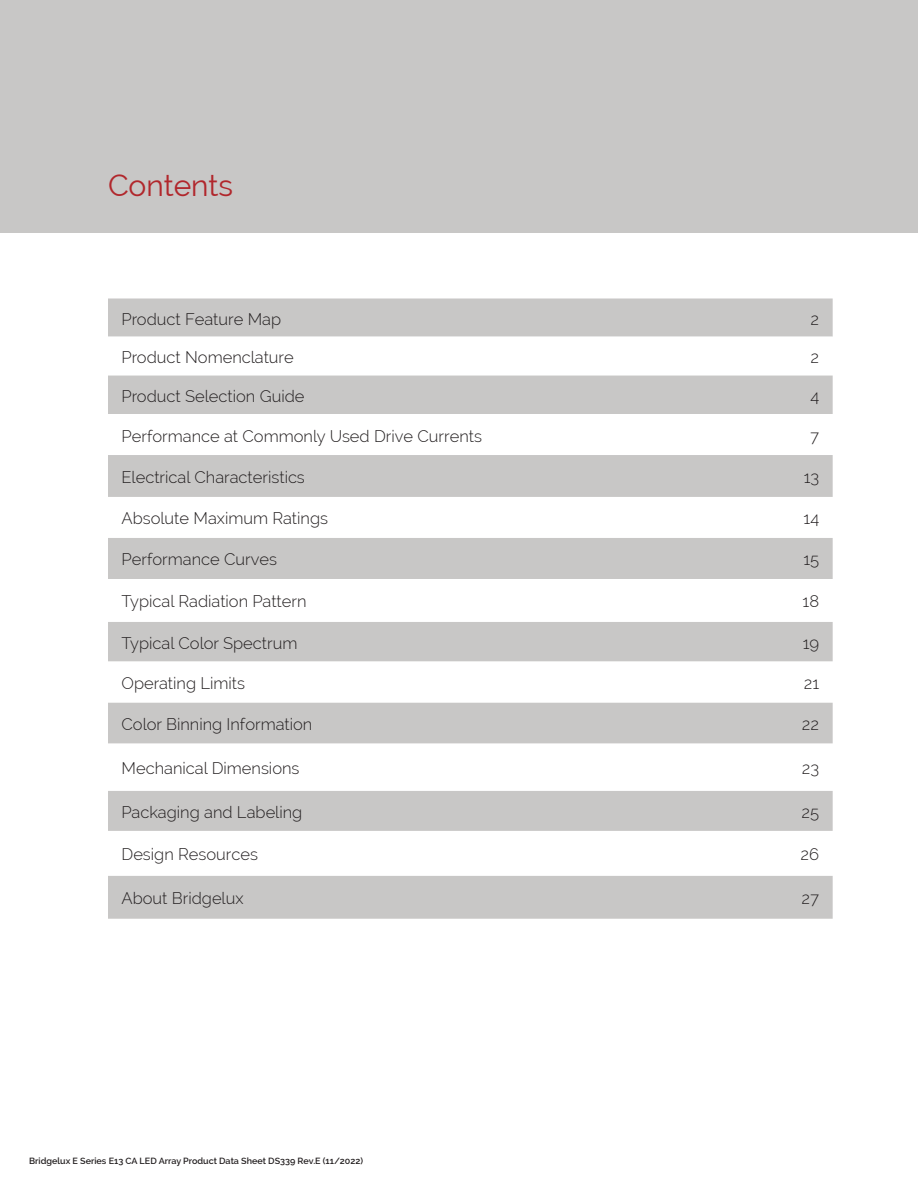
<style>
.page{position:relative;width:918px;height:1188px;background:#fff}
.page>*{position:absolute;margin:0;border:0;box-sizing:border-box;transform-origin:0 0}
.section_header{font:30px "Raleway";color:#b1272c}
.main_text_block{font:300 16.5px "Raleway";color:#231f20}
.t1{font:600 9px "Raleway";color:#231f20}
</style>
<div class="page">
<div style="left:0;top:0;width:918px;height:233px;background:#c8c7c6"></div>
<div style="left:108px;top:298px;width:725px;height:39px;background:#c8c7c6"></div>
<svg style="left:108px;top:376px;width:725px;height:543px;fill:#c8c7c6"></svg>
<p class="section_header" style="left:108px;top:168px;width:127px">Contents</p>
<p class="main_text_block" style="left:122px;top:309px;width:161px">Product Feature Map</p>
<p class="main_text_block" style="left:811px;top:309px;width:10px">2</p>
<p class="main_text_block" style="left:122px;top:348px;width:174px">Product Nomenclature</p>
<p class="main_text_block" style="left:811px;top:348px;width:10px">2</p>
<p class="main_text_block" style="left:122px;top:386px;width:185px">Product Selection Guide</p>
<p class="main_text_block" style="left:810px;top:386px;width:10px">4</p>
<p class="main_text_block" style="left:122px;top:426px;width:362px">Performance at Commonly Used Drive Currents</p>
<p class="main_text_block" style="left:810px;top:426px;width:10px">7</p>
<p class="main_text_block" style="left:122px;top:468px;width:185px">Electrical Characteristics</p>
<p class="main_text_block" style="left:804px;top:468px;width:17px">13</p>
<p class="main_text_block" style="left:121px;top:509px;width:208px">Absolute Maximum Ratings</p>
<p class="main_text_block" style="left:804px;top:509px;width:17px">14</p>
<p class="main_text_block" style="left:121px;top:550px;width:157px">Performance Curves</p>
<p class="main_text_block" style="left:803px;top:550px;width:17px">15</p>
<p class="main_text_block" style="left:121px;top:592px;width:187px">Typical Radiation Pattern</p>
<p class="main_text_block" style="left:803px;top:592px;width:18px">18</p>
<p class="main_text_block" style="left:121px;top:633px;width:178px">Typical Color Spectrum</p>
<p class="main_text_block" style="left:803px;top:633px;width:18px">19</p>
<p class="main_text_block" style="left:121px;top:674px;width:125px">Operating Limits</p>
<p class="main_text_block" style="left:804px;top:674px;width:17px">21</p>
<p class="main_text_block" style="left:121px;top:715px;width:192px">Color Binning Information</p>
<p class="main_text_block" style="left:802px;top:715px;width:19px">22</p>
<p class="main_text_block" style="left:121px;top:759px;width:180px">Mechanical Dimensions</p>
<p class="main_text_block" style="left:802px;top:759px;width:19px">23</p>
<p class="main_text_block" style="left:121px;top:802px;width:182px">Packaging and Labeling</p>
<p class="main_text_block" style="left:801px;top:802px;width:19px">25</p>
<p class="main_text_block" style="left:121px;top:845px;width:138px">Design Resources</p>
<p class="main_text_block" style="left:801px;top:845px;width:20px">26</p>
<p class="main_text_block" style="left:121px;top:889px;width:124px">About Bridgelux</p>
<p class="main_text_block" style="left:802px;top:889px;width:19px">27</p>
<p class="t1" style="left:29px;top:1156px;width:335px">Bridgelux E Series E13 CA LED Array Product Data Sheet DS339 Rev.E (11/2022)</p>
</div>
